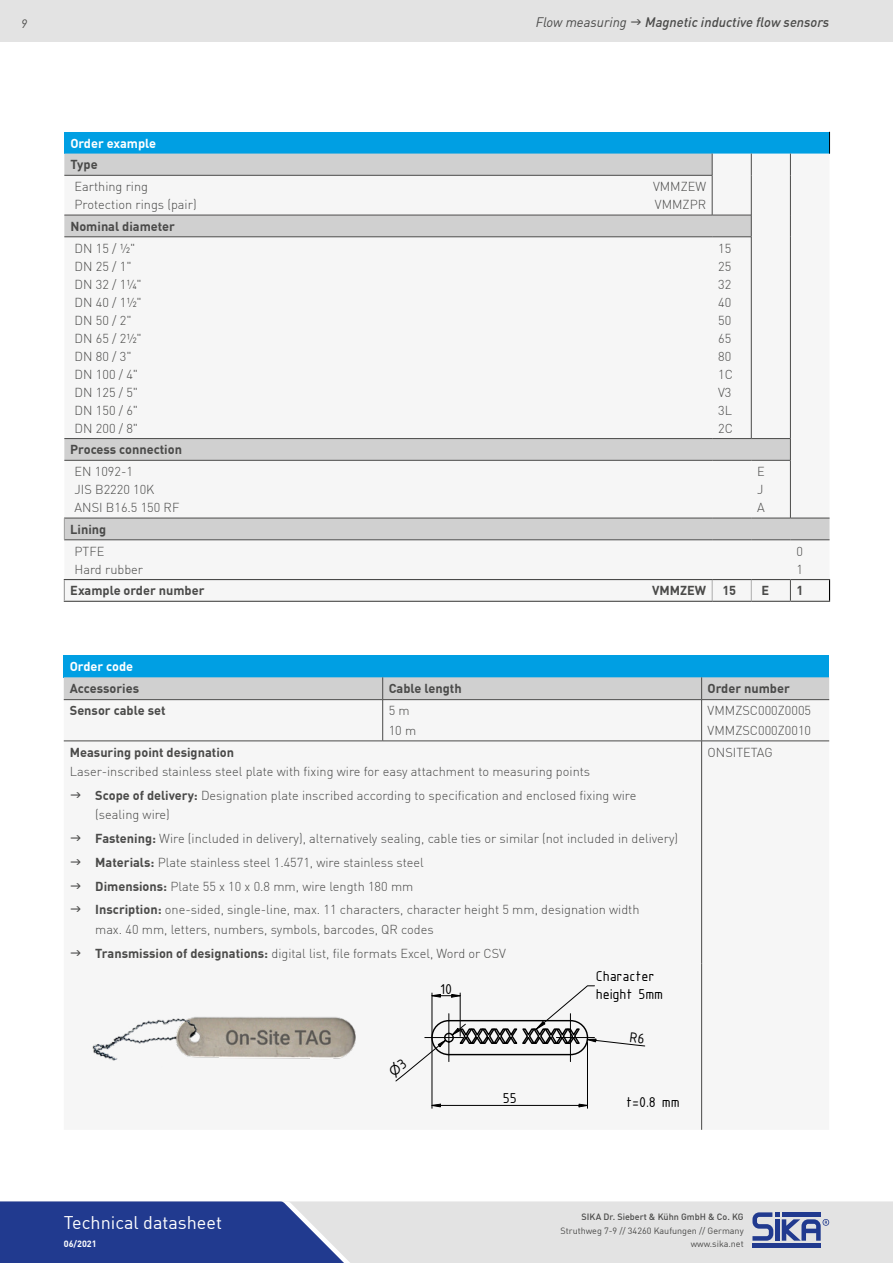
<style>
.page{position:relative;width:893px;height:1263px;background:#fff}
.page>*{position:absolute;margin:0;border:0;box-sizing:border-box;transform-origin:0 0}
.t1{font:18px "DIN Offc";color:#fff}
.t2{font:15.45px/18.6px "ISOCPEUR";letter-spacing:-.005em;color:#000}
.t3{font:italic 500 13.5px "DIN Offc";color:#4a4a49}
.t4{font:italic 13.5px "DIN Offc";color:#4a4a49}
.t5{font:300 12.75px/18px "DIN Offc";color:#4a4a49}
.t6{font:700 12.75px "DIN Offc";color:#4a4a49}
.t7{font:700 12.75px "DIN Offc";color:#fff}
.t8{font:italic 12px "DIN Offc";color:#4a4a49}
.t9{font:9px/13.5px "DIN Offc";color:#4a4a49;text-align:right}
.t10{font:500 9px "DIN Offc";color:#4a4a49}
.t11{font:700 9px "DIN Offc";color:#fff}
.s1{font-weight:700}
</style>
<div class="page">
<div style="left:0;top:0;width:893px;height:42px;background:#e3e3e3"></div>
<div style="left:373px;top:1201px;width:520px;height:62px;background:#e3e3e3"></div>
<svg style="left:0;top:1201px;width:373px;height:62px;background:#41569d"></svg>
<hr style="left:752px;top:1243px;width:69px;height:4px;background:#213a8f">
<svg style="left:752px;top:1212px;width:77px;height:29px;background:#7f8cb7"></svg>
<div style="left:64px;top:655px;width:765px;height:22px;background:#009fe3"></div>
<div style="left:64px;top:700px;width:765px;height:430px;background:#f6f6f6"></div>
<div style="left:64px;top:677px;width:765px;height:22px;background:#d0d0d0"></div>
<hr style="left:382px;top:700px;width:1px;height:41px;background:#4a4a49">
<hr style="left:701px;top:700px;width:1px;height:41px;background:#4a4a49">
<hr style="left:701px;top:741px;width:1px;height:223px;background:#4a4a49">
<hr style="left:701px;top:964px;width:1px;height:166px;background:#4a4a49">
<hr style="left:64px;top:699px;width:319px;height:1px;background:#4a4a49">
<hr style="left:383px;top:699px;width:319px;height:1px;background:#4a4a49">
<hr style="left:702px;top:699px;width:127px;height:1px;background:#4a4a49">
<hr style="left:64px;top:741px;width:319px;height:1px;background:#4a4a49">
<hr style="left:383px;top:741px;width:319px;height:1px;background:#4a4a49">
<hr style="left:702px;top:741px;width:127px;height:1px;background:#4a4a49">
<img style="left:86px;top:1009px;width:274px;height:58px">
<svg style="left:578px;top:1103px;width:14px;height:5px"></svg>
<svg style="left:427px;top:1103px;width:14px;height:5px"></svg>
<hr style="left:440px;top:1105px;width:139px;height:1px;background:#000">
<hr style="left:432px;top:1038px;width:1px;height:70px;background:#000">
<hr style="left:587px;top:1042px;width:1px;height:66px;background:#000">
<div style="left:64px;top:132px;width:765px;height:22px;background:#009fe3"></div>
<svg style="left:64px;top:154px;width:765px;height:447px;fill:#f6f6f6"></svg>
<hr style="left:64px;top:460px;width:648px;height:1px;background:#4a4a49">
<hr style="left:712px;top:460px;width:39px;height:1px;background:#4a4a49">
<hr style="left:751px;top:460px;width:40px;height:1px;background:#4a4a49">
<hr style="left:64px;top:438px;width:648px;height:1px;background:#4a4a49">
<hr style="left:712px;top:438px;width:39px;height:1px;background:#4a4a49">
<svg style="left:829px;top:132px;width:1px;height:22px"></svg>
<svg style="left:790px;top:154px;width:1px;height:21px"></svg>
<hr style="left:790px;top:175px;width:1px;height:40px;background:#4a4a49">
<svg style="left:790px;top:215px;width:1px;height:22px"></svg>
<hr style="left:790px;top:237px;width:1px;height:201px;background:#4a4a49">
<svg style="left:751px;top:154px;width:1px;height:21px"></svg>
<hr style="left:751px;top:175px;width:1px;height:40px;background:#4a4a49">
<svg style="left:751px;top:215px;width:1px;height:22px"></svg>
<hr style="left:751px;top:237px;width:1px;height:201px;background:#4a4a49">
<svg style="left:790px;top:439px;width:1px;height:21px"></svg>
<hr style="left:790px;top:460px;width:1px;height:58px;background:#4a4a49">
<hr style="left:64px;top:237px;width:648px;height:1px;background:#4a4a49">
<hr style="left:712px;top:237px;width:39px;height:1px;background:#4a4a49">
<hr style="left:751px;top:438px;width:40px;height:1px;background:#4a4a49">
<hr style="left:64px;top:518px;width:648px;height:1px;background:#4a4a49">
<hr style="left:712px;top:518px;width:39px;height:1px;background:#4a4a49">
<hr style="left:751px;top:518px;width:39px;height:1px;background:#4a4a49">
<hr style="left:790px;top:518px;width:39px;height:1px;background:#4a4a49">
<hr style="left:64px;top:539px;width:648px;height:1px;background:#4a4a49">
<hr style="left:712px;top:539px;width:39px;height:1px;background:#4a4a49">
<hr style="left:751px;top:539px;width:39px;height:1px;background:#4a4a49">
<hr style="left:790px;top:539px;width:39px;height:1px;background:#4a4a49">
<svg style="left:64px;top:518px;width:1px;height:22px"></svg>
<hr style="left:64px;top:215px;width:648px;height:1px;background:#4d4c4b">
<hr style="left:712px;top:215px;width:39px;height:1px;background:#4d4c4b">
<svg style="left:712px;top:154px;width:1px;height:21px"></svg>
<hr style="left:64px;top:175px;width:648px;height:1px;background:#4a4a49">
<svg style="left:712px;top:580px;width:1px;height:21px"></svg>
<svg style="left:751px;top:580px;width:1px;height:21px"></svg>
<svg style="left:790px;top:580px;width:1px;height:21px"></svg>
<hr style="left:64px;top:579px;width:648px;height:1px;background:#4a4a49">
<hr style="left:712px;top:579px;width:39px;height:1px;background:#4a4a49">
<hr style="left:751px;top:579px;width:39px;height:1px;background:#4a4a49">
<hr style="left:790px;top:579px;width:40px;height:1px;background:#4a4a49">
<hr style="left:64px;top:601px;width:648px;height:1px;background:#4a4a49">
<hr style="left:712px;top:601px;width:39px;height:1px;background:#4a4a49">
<hr style="left:751px;top:601px;width:39px;height:1px;background:#4a4a49">
<hr style="left:790px;top:601px;width:40px;height:1px;background:#4a4a49">
<svg style="left:64px;top:580px;width:1px;height:21px"></svg>
<svg style="left:829px;top:580px;width:1px;height:21px"></svg>
<hr style="left:712px;top:176px;width:1px;height:39px;background:#4a4a49">
<svg style="left:71px;top:792px;width:10px;height:6px"></svg>
<svg style="left:71px;top:835px;width:10px;height:6px"></svg>
<svg style="left:71px;top:859px;width:10px;height:6px"></svg>
<svg style="left:71px;top:883px;width:10px;height:5px"></svg>
<svg style="left:71px;top:907px;width:10px;height:5px"></svg>
<svg style="left:71px;top:950px;width:10px;height:5px"></svg>
<svg style="left:387px;top:985px;width:259px;height:97px"></svg>
<p class="t8" style="left:21px;top:16px;width:7px">9</p>
<p class="t4" style="left:536px;top:14px;width:93px">Flow measuring</p>
<p class="t3" style="left:645px;top:14px;width:185px">Magnetic inductive flow sensors</p>
<p class="t7" style="left:70px;top:135px;width:87px">Order example</p>
<p class="t6" style="left:70px;top:156px;width:29px">Type</p>
<p class="t5" style="left:75px;top:177px;width:75px">Earthing ring</p>
<p class="t5" style="left:653px;top:177px;width:55px">VMMZEW</p>
<p class="t5" style="left:75px;top:195px;width:124px">Protection rings (pair)</p>
<p class="t5" style="left:655px;top:195px;width:53px">VMMZPR</p>
<p class="t6" style="left:70px;top:218px;width:106px">Nominal diameter</p>
<p class="t5" style="left:75px;top:239px;width:69px">DN 15 / ½"<br>DN 25 / 1"<br>DN 32 / 1¼"<br>DN 40 / 1½"<br>DN 50 / 2"<br>DN 65 / 2½"<br>DN 80 / 3"<br>DN 100 / 4"<br>DN 125 / 5"<br>DN 150 / 6"<br>DN 200 / 8"</p>
<p class="t5" style="left:718px;top:239px;width:16px">15<br>25<br>32<br>40<br>50<br>65<br>80<br>1C<br>V3<br>3L<br>2C</p>
<p class="t6" style="left:70px;top:441px;width:113px">Process connection</p>
<p class="t5" style="left:75px;top:462px;width:106px">EN 1092-1<br>JIS B2220 10K<br>ANSI B16.5 150 RF</p>
<p class="t5" style="left:757px;top:462px;width:9px;text-align:justify">E J A</p>
<p class="t6" style="left:70px;top:521px;width:38px">Lining</p>
<p class="t5" style="left:75px;top:542px;width:70px">PTFE<br>Hard rubber</p>
<p class="t5" style="left:796px;top:542px;width:8px">0<br>1</p>
<p class="t6" style="left:70px;top:582px;width:136px">Example order number</p>
<p class="t6" style="left:652px;top:582px;width:56px">VMMZEW</p>
<p class="t6" style="left:722px;top:582px;width:15px">15</p>
<p class="t6" style="left:761px;top:582px;width:9px">E</p>
<p class="t6" style="left:796px;top:582px;width:8px">1</p>
<p class="t7" style="left:70px;top:658px;width:65px">Order code</p>
<p class="t6" style="left:70px;top:680px;width:71px">Accessories</p>
<p class="t6" style="left:389px;top:680px;width:74px">Cable length</p>
<p class="t6" style="left:708px;top:680px;width:84px">Order number</p>
<p class="t6" style="left:70px;top:702px;width:97px">Sensor cable set</p>
<p class="t5" style="left:389px;top:701px;width:29px;line-height:19.5px">5 m<br>10 m</p>
<p class="t5" style="left:708px;top:701px;width:105px;line-height:19.5px">VMMZSC000Z0005<br>VMMZSC000Z0010</p>
<p class="t6" style="left:70px;top:744px;width:166px">Measuring point designation</p>
<p class="t5" style="left:95px;top:759px;width:543px;line-height:23.7px;text-indent:-26px">Laser-inscribed stainless steel plate with fixing wire for easy attachment to measuring points<br><span class="s1">Scope of delivery:</span> Designation plate inscribed according to specification and enclosed fixing wire</p>
<p class="t5" style="left:95px;top:803px;width:584px;line-height:23.7px">(sealing wire)<br><span class="s1">Fastening:</span> Wire (included in delivery), alternatively sealing, cable ties or similar (not included in delivery)<br><span class="s1">Materials:</span> Plate stainless steel 1.4571, wire stainless steel<br><span class="s1">Dimensions:</span> Plate 55 x 10 x 0.8 mm, wire length 180 mm<br><span class="s1">Inscription:</span> one-sided, single-line, max. 11 characters, character height 5 mm, designation width</p>
<p class="t5" style="left:95px;top:917px;width:412px;line-height:23.7px">max. 40 mm, letters, numbers, symbols, barcodes, QR codes<br><span class="s1">Transmission of designations:</span> digital list, file formats Excel, Word or CSV</p>
<p class="t5" style="left:708px;top:743px;width:67px">ONSITETAG</p>
<h1 class="t1" style="left:64px;top:1211px;width:160px">Technical datasheet</h1>
<p class="t11" style="left:64px;top:1238px;width:34px">06/2021</p>
<p class="t2" style="left:440px;top:979px;width:13px">10</p>
<p class="t2" style="left:503px;top:1088px;width:15px">55</p>
<p class="t2" style="left:596px;top:966px;width:69px">Character height 5mm</p>
<p class="t2" style="left:626px;top:1092px;width:55px">t=0.8 mm</p>
<p class="t10" style="left:582px;top:1211px;width:164px">SIKA Dr. Siebert &amp; Kühn GmbH &amp; Co. KG</p>
<p class="t9" style="left:561px;top:1224px;width:185px">Struthweg 7-9 // 34260 Kaufungen // Germany www.sika.net</p>
</div>
